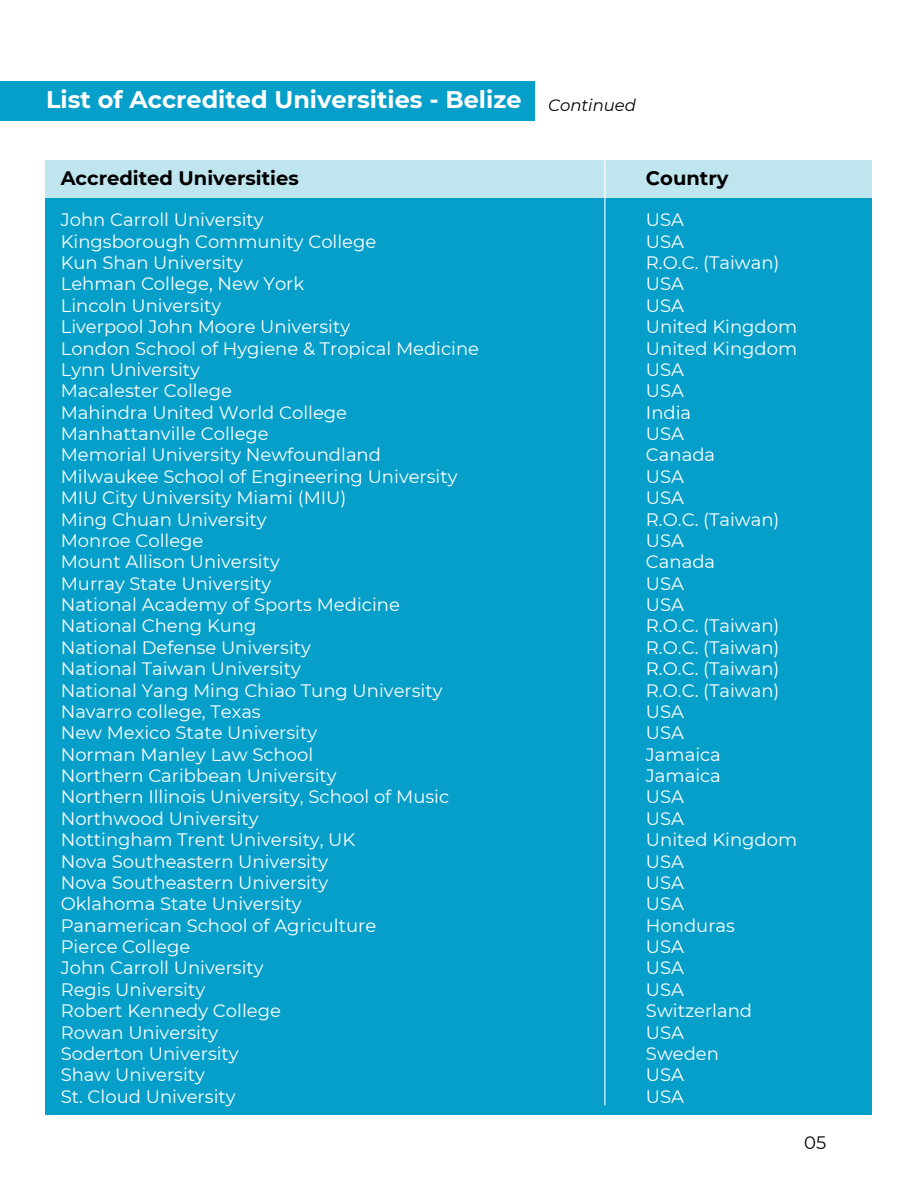
<style>
.page{position:relative;width:918px;height:1188px;background:#fff}
.page>*{position:absolute;margin:0;border:0;box-sizing:border-box;transform-origin:0 0}
.t1{font:700 24px "Montserrat";color:#fff}
.t2{font:700 19.5px "Montserrat";color:#000}
.t3{font:18px/21.3px "Montserrat";color:#fff}
.t4{font:18px "Montserrat";color:#000}
.t5{font:italic 16.5px "Montserrat";color:#000}
</style>
<div class="page">
<div style="left:0;top:81px;width:535px;height:39px;background:#069fc9"></div>
<div style="left:46px;top:160px;width:826px;height:43px;background:#bfe5ef"></div>
<div style="left:46px;top:198px;width:826px;height:917px;background:#069fc9"></div>
<hr style="left:604px;top:160px;width:1px;height:945px;background:#fff">
<h1 class="t1" style="left:46px;top:85px;width:477px">List of Accredited Universities - Belize</h1>
<h2 class="t2" style="left:61px;top:166px;width:240px">Accredited Universities</h2>
<p class="t3" style="left:61px;top:209px;width:420px">John Carroll University<br>Kingsborough Community College<br>Kun Shan University<br>Lehman College, New York<br>Lincoln University<br>Liverpool John Moore University<br>London School of Hygiene &amp; Tropical Medicine<br>Lynn University<br>Macalester College<br>Mahindra United World College<br>Manhattanville College<br>Memorial University Newfoundland<br>Milwaukee School of Engineering University<br>MIU City University Miami (MIU)<br>Ming Chuan University<br>Monroe College<br>Mount Allison University<br>Murray State University<br>National Academy of Sports Medicine<br>National Cheng Kung<br>National Defense University<br>National Taiwan University<br>National Yang Ming Chiao Tung University<br>Navarro college, Texas<br>New Mexico State University<br>Norman Manley Law School<br>Northern Caribbean University<br>Northern Illinois University, School of Music<br>Northwood University<br>Nottingham Trent University, UK<br>Nova Southeastern University<br>Nova Southeastern University<br>Oklahoma State University<br>Panamerican School of Agriculture<br>Pierce College<br>John Carroll University<br>Regis University<br>Robert Kennedy College<br>Rowan University<br>Soderton University<br>Shaw University<br>St. Cloud University</p>
<p class="t5" style="left:548px;top:95px;width:89px">Continued</p>
<h3 class="t2" style="left:646px;top:166px;width:84px">Country</h3>
<h3 class="t3" style="left:646px;top:209px;width:153px">USA<br>USA<br>R.O.C. (Taiwan)<br>USA<br>USA<br>United Kingdom<br>United Kingdom<br>USA<br>USA<br>India<br>USA<br>Canada<br>USA<br>USA<br>R.O.C. (Taiwan)<br>USA<br>Canada<br>USA<br>USA<br>R.O.C. (Taiwan)<br>R.O.C. (Taiwan)<br>R.O.C. (Taiwan)<br>R.O.C. (Taiwan)<br>USA<br>USA<br>Jamaica<br>Jamaica<br>USA<br>USA<br>United Kingdom<br>USA<br>USA<br>USA<br>Honduras<br>USA<br>USA<br>USA<br>Switzerland<br>USA<br>Sweden<br>USA<br>USA</h3>
<h2 class="t4" style="left:804px;top:1132px;width:24px">05</h2>
</div>
